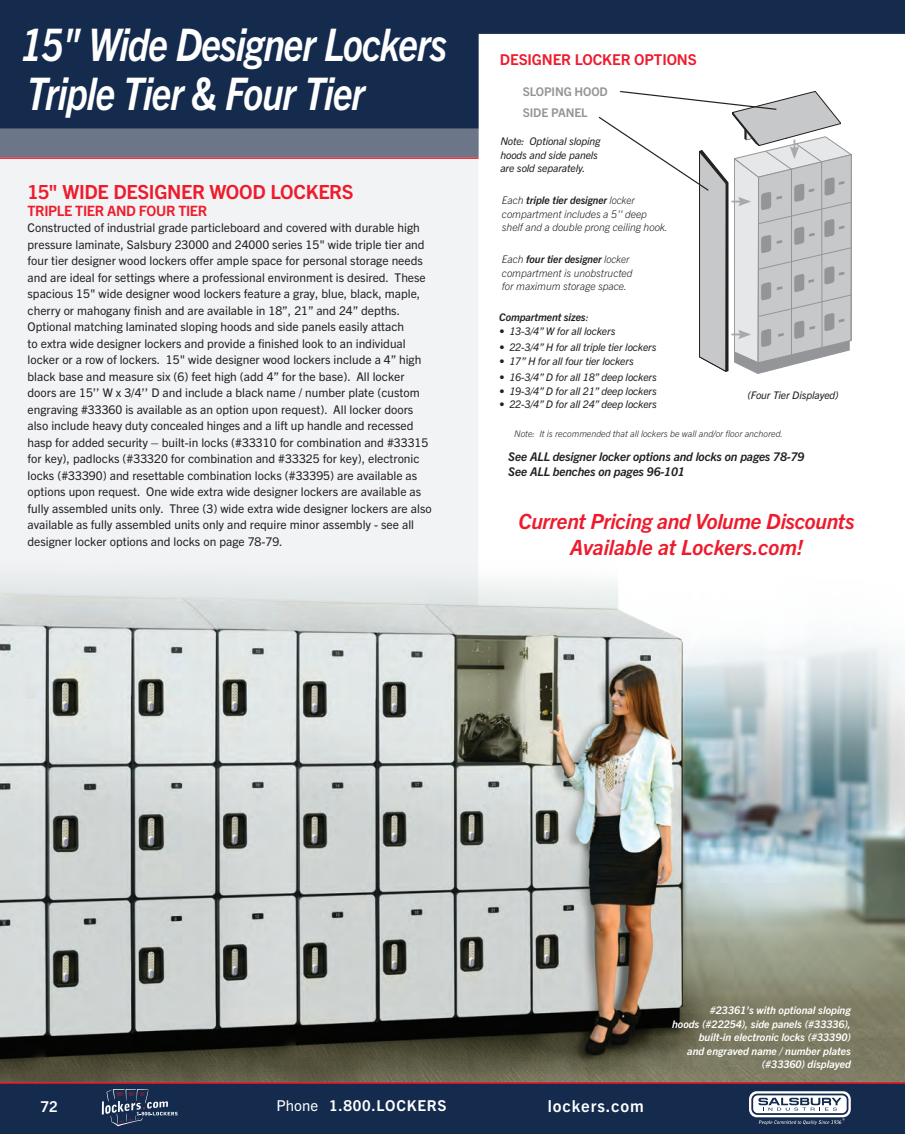
<style>
.page{position:relative;width:905px;height:1134px;background:#fff}
.page>*{position:absolute;margin:0;border:0;box-sizing:border-box;transform-origin:0 0}
.t1{font:italic 700 45px "Trade Gothic Next LT Pro";letter-spacing:-.025em;color:#fff;scale:.85 1}
.t2{font:italic 700 21px/25.5px "Trade Gothic Next LT Pro";letter-spacing:-.01em;color:#ee1b2d;text-align:center}
.Blue_head{font:700 19.5px "Trade Gothic Next LT Pro";letter-spacing:-.02em;color:#ee1b2d}
.t3{font:700 16.5px "Trade Gothic Next LT Pro";letter-spacing:.05em;color:#fff}
.t4{font:700 15px "Trade Gothic Next LT Pro";letter-spacing:-.01em;color:#ee1b2d}
.t5{font:700 15px "Trade Gothic Next LT Pro";letter-spacing:.05em;color:#fff}
.Blue_head-2{font:700 14.25px "Trade Gothic Next LT Pro";letter-spacing:-.025em;color:#ee1b2d}
.Blue_head-3{font:12px/16.5px "Trade Gothic Next LT Pro";color:#231f20}
.t6{font:italic 700 12px "Trade Gothic Next LT Pro";letter-spacing:-.01em;color:#231f20}
.t7{font:700 12px "Trade Gothic Next LT Pro";letter-spacing:-.01em;color:#939598}
.t8{font:italic 10.5px/13.5px "Trade Gothic Next LT Pro";letter-spacing:-.01em;color:#231f20}
.t9{font:italic 300 10.5px/13.5px "Trade Gothic Next LT Pro";letter-spacing:-.005em;color:#231f20}
.t10{font:italic 700 10.5px/13.5px "Trade Gothic Next LT Pro";color:#fff;text-align:right}
.t11{font:italic 700 10.5px "Trade Gothic Next LT Pro";letter-spacing:-.01em;color:#231f20}
.specs{font:italic 300 9px "Trade Gothic Next LT Pro";color:#231f20}
.s1{font-weight:700}
.s2{font-weight:400}
</style>
<div class="page">
<svg style="left:904px;top:0;width:1px;height:1083px"></svg>
<div style="left:0;top:1083px;width:904px;height:51px;background:#142b4e"></div>
<div style="left:0;top:159px;width:478px;height:923px;background:#f2f3f4"></div>
<hr style="left:0;top:1082px;width:904px;height:1px;background:#ee1b2d">
<svg style="left:749px;top:1091px;width:101px;height:26px"></svg>
<svg style="left:752px;top:1094px;width:95px;height:20px"></svg>
<div style="left:751px;top:1094px;width:97px;height:21px;border:2px solid #142b4e;border-radius:5px"></div>
<svg style="left:758px;top:1098px;width:83px;height:13px"></svg>
<svg style="left:758px;top:1118px;width:86px;height:7px"></svg>
<svg style="left:0;top:0;width:904px;height:129px;fill:#142b4e"></svg>
<div style="left:0;top:129px;width:478px;height:28px;background:#6c7688"></div>
<hr style="left:0;top:157px;width:478px;height:2px;background:#de1d24">
<svg style="left:102px;top:1089px;width:76px;height:37px"></svg>
<img style="left:0;top:577px;width:904px;height:505px">
<svg style="left:597px;top:90px;width:255px;height:283px"></svg>
<p class="t1" style="left:20px;top:13px;width:504px">15" Wide Designer Lockers</p>
<p class="t1" style="left:26px;top:62px;width:400px">Triple Tier &amp; Four Tier</p>
<p class="Blue_head" style="left:28px;top:179px;width:327px">15" WIDE DESIGNER WOOD LOCKERS</p>
<p class="Blue_head-2" style="left:28px;top:201px;width:181px">TRIPLE TIER AND FOUR TIER</p>
<p class="Blue_head-3" style="left:28px;top:219px;width:405px">Constructed of industrial grade particleboard and covered with durable high pressure laminate, Salsbury 23000 and 24000 series 15" wide triple tier and four tier designer wood lockers offer ample space for personal storage needs and are ideal for settings where a professional environment is desired. These spacious 15" wide designer wood lockers feature a gray, blue, black, maple, cherry or mahogany finish and are available in 18”, 21” and 24” depths.<br>Optional matching laminated sloping hoods and side panels easily attach<br>to extra wide designer lockers and provide a finished look to an individual locker or a row of lockers. 15" wide designer wood lockers include a 4” high black base and measure six (6) feet high (add 4” for the base). All locker doors are 15’’ W x 3/4’’ D and include a black name / number plate (custom engraving #33360 is available as an option upon request). All locker doors also include heavy duty concealed hinges and a lift up handle and recessed hasp for added security – built-in locks (#33310 for combination and #33315 for key), padlocks (#33320 for combination and #33325 for key), electronic locks (#33390) and resettable combination locks (#33395) are available as options upon request. One wide extra wide designer lockers are available as fully assembled units only. Three (3) wide extra wide designer lockers are also available as fully assembled units only and require minor assembly - see all designer locker options and locks on page 78-79.</p>
<p class="t4" style="left:500px;top:49px;width:198px">DESIGNER LOCKER OPTIONS</p>
<p class="t7" style="left:522px;top:83px;width:87px">SLOPING HOOD</p>
<p class="t7" style="left:522px;top:105px;width:66px">SIDE PANEL</p>
<p class="t8" style="left:500px;top:134px;width:102px">Note: Optional sloping hoods and side panels</p>
<p class="t8" style="left:500px;top:161px;width:87px">are sold separately.</p>
<p class="t9" style="left:502px;top:193px;width:167px">Each <span class="s1">triple tier designer</span> locker compartment includes a 5'' deep shelf and a double prong ceiling hook.</p>
<p class="t9" style="left:502px;top:252px;width:132px">Each <span class="s1">four tier designer</span> locker compartment is unobstructed for maximum storage space.</p>
<p class="t11" style="left:499px;top:310px;width:91px">Compartment sizes<span class="s2">:</span></p>
<p class="t8" style="left:499px;top:323px;width:118px">• 13-3/4” W for all lockers</p>
<p class="t8" style="left:499px;top:340px;width:159px">• 22-3/4” H for all triple tier lockers</p>
<p class="t8" style="left:499px;top:353px;width:136px">• 17” H for all four tier lockers</p>
<p class="t8" style="left:499px;top:370px;width:159px">• 16-3/4” D for all 18” deep lockers</p>
<p class="t8" style="left:499px;top:383px;width:159px">• 19-3/4” D for all 21” deep lockers</p>
<p class="t8" style="left:499px;top:397px;width:159px">• 22-3/4” D for all 24” deep lockers</p>
<p class="t8" style="left:747px;top:388px;width:92px">(Four Tier Displayed)</p>
<p class="specs" style="left:514px;top:427px;width:270px">Note: It is recommended that all lockers be wall and/or floor anchored.</p>
<p class="t6" style="left:508px;top:448px;width:297px">See ALL designer locker options and locks on pages 78-79</p>
<p class="t6" style="left:508px;top:463px;width:178px">See ALL benches on pages 96-101</p>
<p class="t2" style="left:518px;top:507px;width:338px">Current Pricing and Volume Discounts<br>Available at Lockers.com!</p>
<p class="t10" style="left:710px;top:1003px;width:142px">#23361's with optional sloping</p>
<p class="t10" style="left:672px;top:1016px;width:180px">hoods (#22254), side panels (#33336), built-in electronic locks (#33390)<br>and engraved name / number plates (#33360) displayed</p>
<p class="t5" style="left:41px;top:1096px;width:19px">72</p>
<p class="t5" style="left:276px;top:1095px;width:172px"><span class="s2">Phone</span> 1.800.LOCKERS</p>
<h3 class="t3" style="left:547px;top:1095px;width:98px">lockers.com</h3>
</div>
